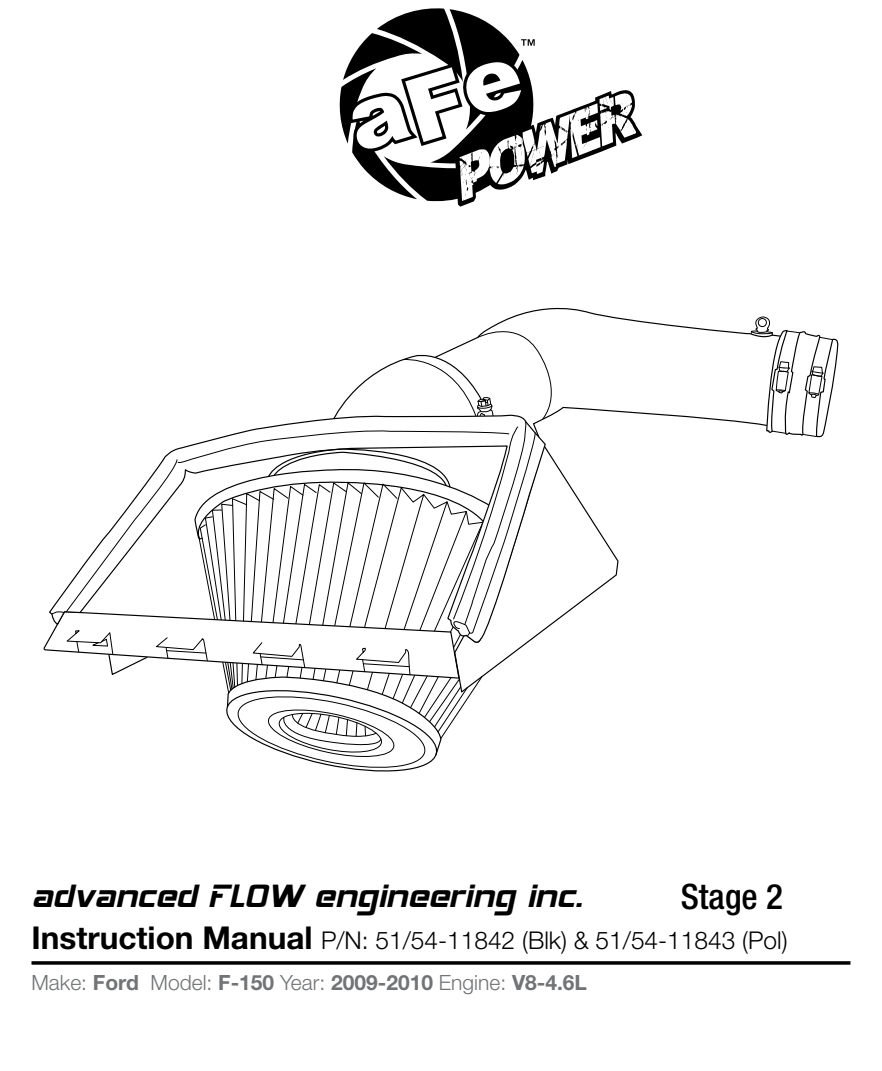
<style>
.page{position:relative;width:882px;height:1071px;background:#fff}
.page>*{position:absolute;margin:0;border:0;box-sizing:border-box;transform-origin:0 0}
.t1{font:35px "Hemi Head 426";color:#000}
.t2{font:500 condensed 35px "Helvetica Neue";color:#000}
.t3{font:300 24.5px "Helvetica Neue";color:#000}
.t4{font:700 21px "Helvetica Neue";color:#717375}
.s1{font-weight:700;font-size:31.5px}
.s2{font-weight:300}
</style>
<div class="page">
<svg style="left:339px;top:8px;width:303px;height:199px"></svg>
<svg style="left:43px;top:307px;width:796px;height:465px"></svg>
<svg style="left:32px;top:961px;width:818px;height:4px;background:#1f1f1f"></svg>
<h1 class="t1" style="left:32px;top:881px;width:553px">advanced FLOW engineering inc.</h1>
<p class="t3" style="left:32px;top:925px;width:758px"><span class="s1">Instruction Manual</span> P/N: 51/54-11842 (Blk) &amp; 51/54-11843 (Pol)</p>
<p class="t4" style="left:32px;top:969px;width:557px"><span class="s2">Make:</span> Ford <span class="s2">Model:</span> F-150 <span class="s2">Year:</span> 2009-2010 <span class="s2">Engine:</span> V8-4.6L</p>
<h1 class="t2" style="left:681px;top:876px;width:104px">Stage 2</h1>
</div>
